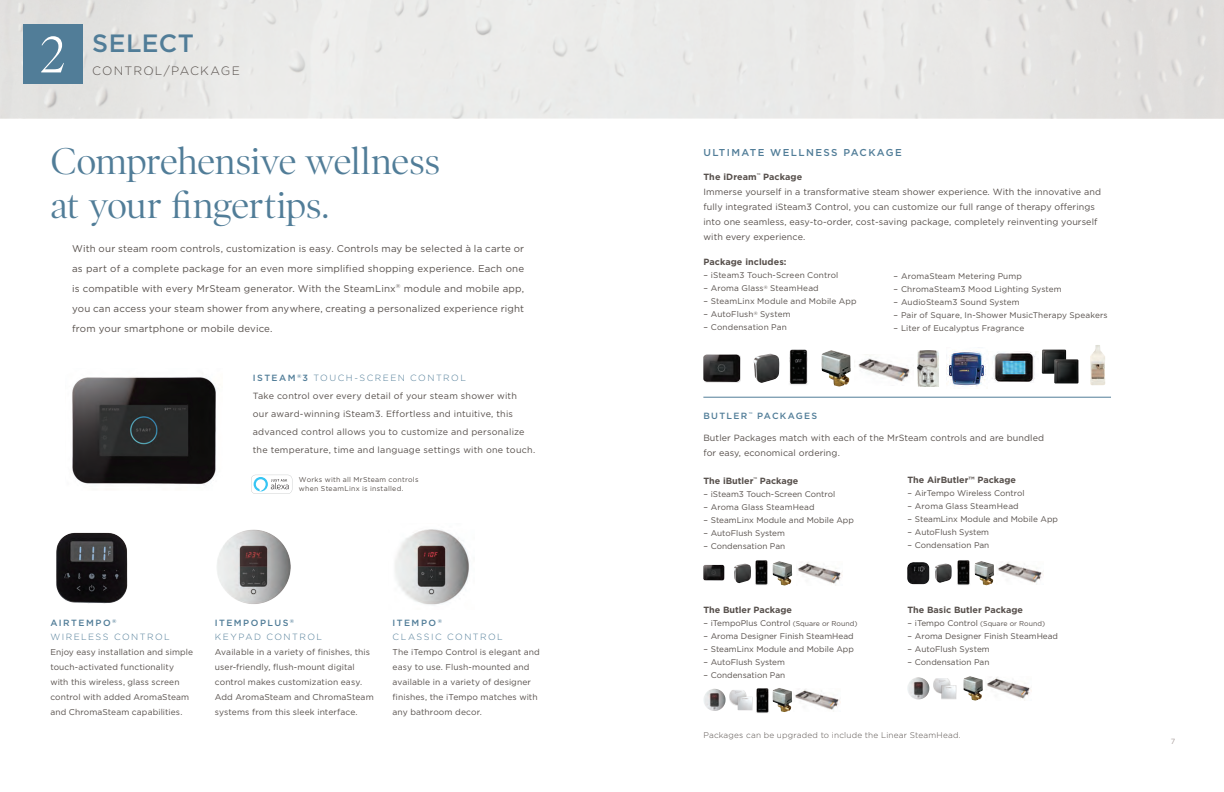
<style>
.page{position:relative;width:1224px;height:792px;background:#fff}
.page>*{position:absolute;margin:0;border:0;box-sizing:border-box;transform-origin:0 0}
.t1{font:52px "Poynter OS Disp";color:#fff}
.t2{font:37.6px/43.6px "Poynter OS Disp";letter-spacing:-.02em;color:#517d98}
.t3{font:500 25px "Gotham";color:#517d98}
.t4{font:300 12.1px "Gotham";letter-spacing:.095em;color:#57504c}
.t5{font:500 10px "Gotham";letter-spacing:.14em;color:#517d98}
.t6{font:9.8px/20px "Gotham";letter-spacing:.02em;color:#57504c;text-align:justify}
.t7{font:9px/15px "Gotham";letter-spacing:.01em;color:#57504c}
.t8{font:700 9px "Gotham";color:#57504c}
.t9{font:300 9px/14px "Gotham";letter-spacing:.165em;color:#517d98}
.t10{font:500 9px "Gotham";color:#517d98}
.t11{font:8.5px/15px "Gotham";letter-spacing:.015em;color:#57504c}
.t12{font:8.2px "Gotham";color:#57504c}
.t13{font:300 8.2px "Gotham";letter-spacing:.025em;color:#57504c}
.t14{font:7.5px "Gotham";color:#a99f9d}
.t15{font:7px/9px "Gotham";letter-spacing:.04em;color:#57504c}
.t16{font:7px "Gotham";color:#57504c}
.s1{font-weight:500;color:#517d98}
.s2{font-weight:300;color:#517d98}
.s3{font-weight:500}
.s4{font-weight:700}
.s5{font-size:8.8px}
.s6{font-size:7px}
.s7{font-size:8.2px}
</style>
<div class="page">
<img style="left:56px;top:532px;width:72px;height:72px">
<img style="left:0;top:0;width:1224px;height:118px">
<img style="left:217px;top:529px;width:74px;height:75px">
<div style="left:23px;top:24px;width:59px;height:59px;background:#517d98"></div>
<img style="left:72px;top:377px;width:144px;height:108px">
<hr style="left:703px;top:397px;width:408px;height:1px;background:#517d98">
<svg style="left:251px;top:475px;width:41px;height:19px"></svg>
<img style="left:822px;top:350px;width:29px;height:37px">
<div style="left:703px;top:354px;width:38px;height:28px;background:#231f20;opacity:.15"></div>
<img style="left:703px;top:355px;width:33px;height:25px">
<img style="left:1090px;top:345px;width:15px;height:40px">
<img style="left:753px;top:354px;width:26px;height:29px">
<img style="left:946px;top:350px;width:40px;height:37px">
<img style="left:992px;top:352px;width:43px;height:31px">
<img style="left:918px;top:350px;width:20px;height:36px">
<img style="left:1042px;top:350px;width:24px;height:24px">
<img style="left:1054px;top:359px;width:25px;height:25px">
<img style="left:858px;top:354px;width:52px;height:28px">
<img style="left:935px;top:563px;width:17px;height:20px">
<img style="left:975px;top:561px;width:19px;height:24px">
<svg style="left:907px;top:562px;width:6px;height:5px"></svg>
<img style="left:997px;top:562px;width:46px;height:23px">
<img style="left:957px;top:560px;width:13px;height:25px">
<img style="left:773px;top:688px;width:67px;height:24px">
<div style="left:729px;top:690px;width:18px;height:15px;background:#231f20;opacity:.15"></div>
<img style="left:730px;top:690px;width:16px;height:15px">
<div style="left:738px;top:697px;width:15px;height:14px;background:#f1f0f1"></div>
<img style="left:738px;top:697px;width:14px;height:13px">
<img style="left:756px;top:688px;width:13px;height:25px">
<img style="left:963px;top:676px;width:20px;height:25px">
<div style="left:933px;top:678px;width:18px;height:16px;background:#231f20;opacity:.15"></div>
<img style="left:933px;top:678px;width:17px;height:15px">
<div style="left:941px;top:685px;width:16px;height:14px;background:#231f20;opacity:.15"></div>
<img style="left:941px;top:685px;width:15px;height:13px">
<img style="left:986px;top:677px;width:46px;height:22px">
<img style="left:789px;top:349px;width:19px;height:36px">
<img style="left:734px;top:564px;width:17px;height:19px">
<img style="left:773px;top:561px;width:19px;height:24px">
<img style="left:797px;top:562px;width:46px;height:22px">
<img style="left:755px;top:560px;width:13px;height:25px">
<div style="left:703px;top:565px;width:22px;height:16px;background:#0f0c0d"></div>
<img style="left:703px;top:565px;width:18px;height:14px">
<img style="left:395px;top:529px;width:74px;height:76px">
<h1 class="t1" style="left:40px;top:26px;width:26px">2</h1>
<h3 class="t3" style="left:92px;top:29px;width:103px">SELECT</h3>
<h3 class="t4" style="left:92px;top:65px;width:149px">CONTROL/PACKAGE</h3>
<h2 class="t2" style="left:50px;top:140px;width:392px">Comprehensive wellness at your fingertips.</h2>
<p class="t6" style="left:72px;top:238px;width:454px">With our steam room controls, customization is easy. Controls may be selected à la carte or as part of a complete package for an even more simplified shopping experience. Each one is compatible with every MrSteam generator. With the SteamLinx<sup>®</sup> module and mobile app, you can access your steam shower from anywhere, creating a personalized experience right from your smartphone or mobile device.</p>
<p class="t7" style="left:253px;top:369px;width:284px;line-height:18px"><span class="s1">ISTEAM</span> <sup>®</sup><span class="s1">3</span> <span class="s2">TOUCH-SCREEN CONTROL<br></span>Take control over every detail of your steam shower with<br>our award-winning iSteam3. Effortless and intuitive, this advanced control allows you to customize and personalize the temperature, time and language settings with one touch.</p>
<p class="t15" style="left:299px;top:475px;width:121px">Works with all MrSteam controls when SteamLinx is installed.</p>
<p class="t9" style="left:50px;top:615px;width:121px"><span class="s3">AIRTEMPO</span> <sup>®<br></sup>WIRELESS CONTROL</p>
<p class="t11" style="left:50px;top:644px;width:144px">Enjoy easy installation and simple touch-activated functionality with this wireless, glass screen control with added AromaSteam and ChromaSteam capabilities.</p>
<p class="t9" style="left:215px;top:615px;width:109px"><span class="s3">ITEMPOPLUS</span><sup>®<br></sup>KEYPAD CONTROL</p>
<p class="t11" style="left:215px;top:644px;width:160px">Available in a variety of finishes, this user-friendly, flush-mount digital control makes customization easy.<br>Add AromaSteam and ChromaSteam systems from this sleek interface.</p>
<p class="t9" style="left:393px;top:615px;width:112px"><span class="s3">ITEMPO</span> <sup>®<br></sup>CLASSIC CONTROL</p>
<p class="t11" style="left:393px;top:644px;width:149px">The iTempo Control is elegant and easy to use. Flush-mounted and available in a variety of designer finishes, the iTempo matches with any bathroom decor.</p>
<p class="t5" style="left:703px;top:147px;width:200px">ULTIMATE WELLNESS PACKAGE</p>
<p class="t7" style="left:703px;top:170px;width:399px"><span class="s4">The iDream</span><sup>™</sup> <span class="s4">Package<br></span>Immerse yourself in a transformative steam shower experience. With the innovative and fully integrated iSteam3 Control, you can customize our full range of therapy offerings into one seamless, easy-to-order, cost-saving package, completely reinventing yourself with every experience.</p>
<p class="t8" style="left:703px;top:257px;width:85px">Package includes:</p>
<p class="t12" style="left:703px;top:271px;width:137px"><span class="s5">–</span> iSteam3 Touch-Screen Control</p>
<p class="t12" style="left:703px;top:284px;width:117px"><span class="s5">–</span> Aroma Glass<sup>®</sup> SteamHead</p>
<p class="t12" style="left:703px;top:297px;width:155px"><span class="s5">–</span> SteamLinx Module and Mobile App</p>
<p class="t12" style="left:703px;top:310px;width:89px"><span class="s5">–</span> AutoFlush<sup>®</sup> System</p>
<p class="t12" style="left:703px;top:323px;width:85px"><span class="s5">–</span> Condensation Pan</p>
<p class="t12" style="left:894px;top:272px;width:130px"><span class="s5">–</span> AromaSteam Metering Pump</p>
<p class="t12" style="left:894px;top:285px;width:170px"><span class="s5">–</span> ChromaSteam3 Mood Lighting System</p>
<p class="t12" style="left:894px;top:298px;width:128px"><span class="s5">–</span> AudioSteam3 Sound System</p>
<p class="t12" style="left:894px;top:311px;width:216px"><span class="s5">–</span> Pair of Square, In-Shower MusicTherapy Speakers</p>
<p class="t12" style="left:894px;top:324px;width:132px"><span class="s5">–</span> Liter of Eucalyptus Fragrance</p>
<p class="t10" style="left:703px;top:411px;width:115px">BUTLER<sup>™</sup> PACKAGES</p>
<p class="t7" style="left:703px;top:431px;width:342px">Butler Packages match with each of the MrSteam controls and are bundled for easy, economical ordering.</p>
<p class="t8" style="left:703px;top:475px;width:97px">The iButler<sup>™</sup> Package</p>
<p class="t12" style="left:703px;top:489px;width:133px"><span class="s5">–</span> iSteam3 Touch-Screen Control</p>
<p class="t12" style="left:703px;top:502px;width:113px"><span class="s5">–</span> Aroma Glass SteamHead</p>
<p class="t12" style="left:703px;top:515px;width:152px"><span class="s5">–</span> SteamLinx Module and Mobile App</p>
<p class="t12" style="left:703px;top:528px;width:83px"><span class="s5">–</span> AutoFlush System</p>
<p class="t12" style="left:703px;top:541px;width:83px"><span class="s5">–</span> Condensation Pan</p>
<p class="t8" style="left:703px;top:604px;width:90px">The Butler Package</p>
<p class="t12" style="left:703px;top:618px;width:156px"><span class="s5">–</span> iTempoPlus Control <span class="s6">(Square or Round)</span></p>
<p class="t12" style="left:703px;top:631px;width:152px"><span class="s5">–</span> Aroma Designer Finish SteamHead</p>
<p class="t12" style="left:703px;top:644px;width:152px"><span class="s5">–</span> SteamLinx Module and Mobile App</p>
<p class="t12" style="left:703px;top:657px;width:83px"><span class="s5">–</span> AutoFlush System</p>
<p class="t12" style="left:703px;top:670px;width:83px"><span class="s5">–</span> Condensation Pan</p>
<p class="t8" style="left:907px;top:475px;width:110px">The AirButler™ Package</p>
<p class="t12" style="left:907px;top:489px;width:119px"><span class="s5">–</span> AirTempo Wireless Control</p>
<p class="t12" style="left:907px;top:502px;width:113px"><span class="s5">–</span> Aroma Glass SteamHead</p>
<p class="t12" style="left:907px;top:515px;width:152px"><span class="s5">–</span> SteamLinx Module and Mobile App</p>
<p class="t12" style="left:907px;top:528px;width:83px"><span class="s5">–</span> AutoFlush System</p>
<p class="t12" style="left:907px;top:541px;width:83px"><span class="s5">–</span> Condensation Pan</p>
<p class="t8" style="left:907px;top:604px;width:117px">The Basic Butler Package</p>
<p class="t16" style="left:907px;top:619px;width:139px"><span class="s5">–</span> <span class="s7">iTempo Control</span> (Square or Round)</p>
<p class="t12" style="left:907px;top:631px;width:152px"><span class="s5">–</span> Aroma Designer Finish SteamHead</p>
<p class="t12" style="left:907px;top:644px;width:84px"><span class="s5">–</span> AutoFlush System</p>
<p class="t12" style="left:907px;top:657px;width:84px"><span class="s5">–</span> Condensation Pan</p>
<p class="t13" style="left:703px;top:731px;width:259px">Packages can be upgraded to include the Linear SteamHead.</p>
<p class="t14" style="left:1171px;top:738px;width:6px">7</p>
</div>
